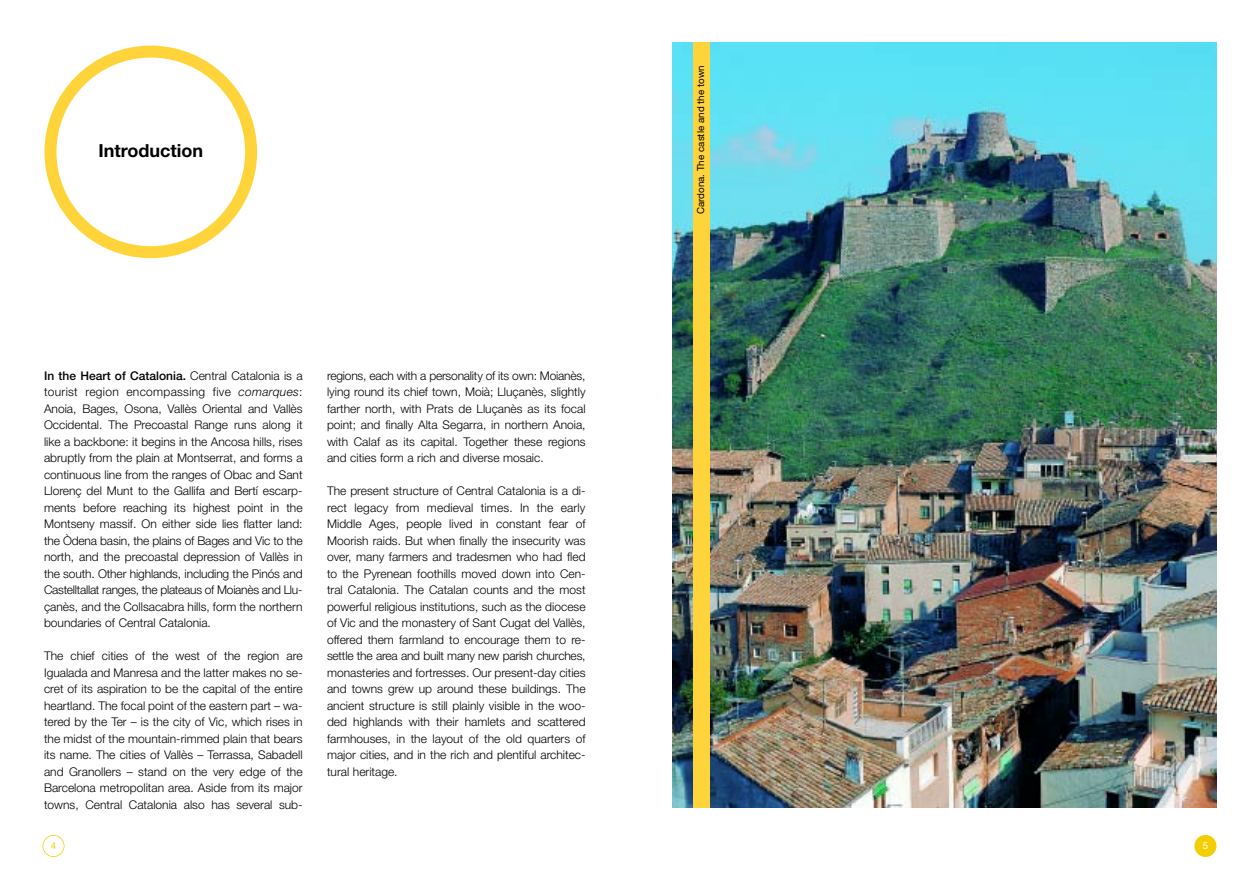
<style>
.page{position:relative;width:1259px;height:893px;background:#fff}
.page>*{position:absolute;margin:0;border:0;box-sizing:border-box;transform-origin:0 0}
.t1{font:700 18px "Helvetica Neue";color:#000}
.t2{font:300 12px/16.5px "Helvetica Neue";color:#000;text-align:justify}
.t3{font:9.75px "Helvetica Neue";color:#000}
.t4{font:9.75px "Helvetica Neue";color:#fff}
.t5{font:9.75px "Helvetica Neue";color:#f2ce02}
.s1{font-weight:500}
.s2{font-style:italic}
</style>
<div class="page">
<div style="left:1194px;top:835px;width:22px;height:22px;background:#f2ce02;border-radius:50%"></div>
<img style="left:672px;top:43px;width:544px;height:765px">
<div style="left:43px;top:835px;width:21px;height:22px;border:2px solid #f2ce02;border-radius:50%"></div>
<svg style="left:44px;top:46px;width:213px;height:212px"></svg>
<div style="left:693px;top:43px;width:17px;height:765px;background:#ffd43b"></div>
<h1 class="t1" style="left:98px;top:144px;width:106px">Introduction</h1>
<p class="t2" style="left:44px;top:367px;width:260px"><span class="s1">In the Heart of Catalonia.</span> Central Catalonia is a tourist region encompassing five <span class="s2">comarques</span>:<br>Anoia, Bages, Osona, Vallès Oriental and Vallès Occidental. The Precoastal Range runs along it like a backbone: it begins in the Ancosa hills, rises abruptly from the plain at Montserrat, and forms a continuous line from the ranges of Obac and Sant Llorenç del Munt to the Gallifa and Bertí escarp&shy;ments before reaching its highest point in the Montseny massif. On either side lies flatter land: the Òdena basin, the plains of Bages and Vic to the north, and the precoastal depression of Vallès in the south. Other highlands, including the Pinós and Castelltallat ranges, the plateaus of Moianès and Llu&shy;çanès, and the Collsacabra hills, form the northern boundaries of Central Catalonia.</p>
<p class="t2" style="left:44px;top:647px;width:260px">The chief cities of the west of the region are Igualada and Manresa and the latter makes no se&shy;cret of its aspiration to be the capital of the entire heartland. The focal point of the eastern part – wa&shy;tered by the Ter – is the city of Vic, which rises in the midst of the mountain-rimmed plain that bears its name. The cities of Vallès – Terrassa, Sabadell and Granollers – stand on the very edge of the Barcelona metropolitan area. Aside from its major towns, Central Catalonia also has several sub-</p>
<p class="t5" style="left:51px;top:842px;width:7px">4</p>
<p class="t2" style="left:327px;top:367px;width:260px">regions, each with a personality of its own: Moianès, lying round its chief town, Moià; Lluçanès, slightly farther north, with Prats de Lluçanès as its focal point; and finally Alta Segarra, in northern Anoia, with Calaf as its capital. Together these regions and cities form a rich and diverse mosaic.</p>
<p class="t2" style="left:327px;top:482px;width:260px">The present structure of Central Catalonia is a di&shy;rect legacy from medieval times. In the early Middle Ages, people lived in constant fear of Moorish raids. But when finally the insecurity was over, many farmers and tradesmen who had fled to the Pyrenean foothills moved down into Cen&shy;tral Catalonia. The Catalan counts and the most powerful religious institutions, such as the diocese of Vic and the monastery of Sant Cugat del Vallès, offered them farmland to encourage them to re&shy;settle the area and built many new parish churches, monasteries and fortresses. Our present-day cities and towns grew up around these buildings. The ancient structure is still plainly visible in the woo&shy;ded highlands with their hamlets and scattered farmhouses, in the layout of the old quarters of major cities, and in the rich and plentiful architec&shy;tural heritage.</p>
<p class="t3" style="left:697px;top:214px;width:150px;rotate:-90deg">Cardona. The castle and the town</p>
<p class="t4" style="left:1202px;top:842px;width:7px">5</p>
</div>
